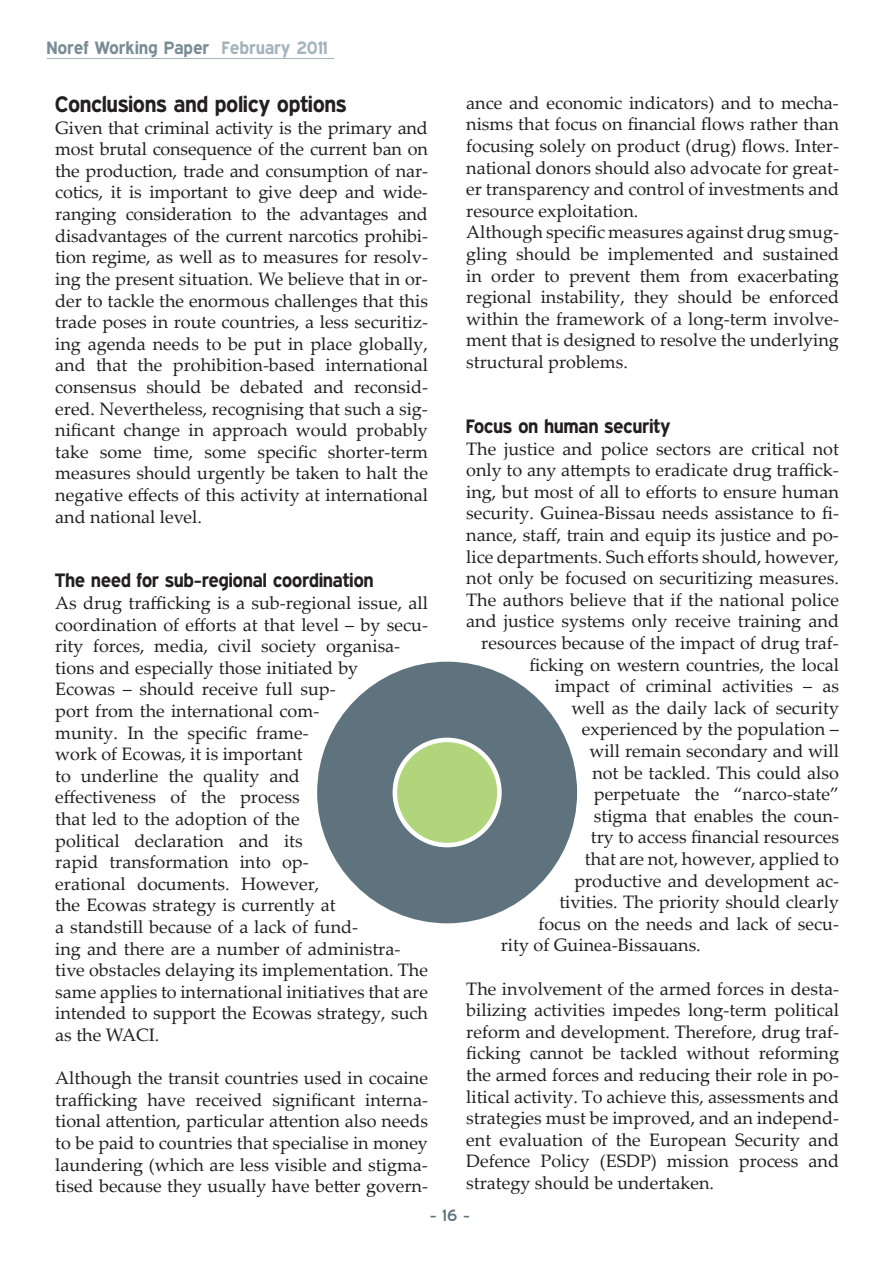
<style>
.page{position:relative;width:893px;height:1263px;background:#fff}
.page>*{position:absolute;margin:0;border:0;box-sizing:border-box;transform-origin:0 0}
.t1{font:700 22.5px "Expressway Rg";letter-spacing:.005em;color:#231f20}
.t2{font:700 19.5px "Expressway Rg";letter-spacing:.005em;color:#231f20}
.t3{font:18px/21.6px "Palatino Linotype";color:#231f20;text-align:justify}
.t4{font:700 18px "Expressway Rg";letter-spacing:.02em;color:#798c96}
.t5{font:16.5px "Expressway Sb";color:#5f737e}
.s1{color:#a4b3bc}
</style>
<div class="page">
<hr style="left:47px;top:58px;width:287px;height:1px;background:#a4b3bc">
<div style="left:310px;top:654px;width:275px;height:277px;background:#5f737e;border-radius:50%"></div>
<div style="left:302px;top:647px;width:290px;height:291px;border:15px solid #fff;border-radius:50%"></div>
<div style="left:395px;top:740px;width:104px;height:105px;background:#b1d57b;border-radius:50%"></div>
<div style="left:393px;top:738px;width:109px;height:109px;border:4px solid #fff;border-radius:50%"></div>
<p class="t4" style="left:47px;top:37px;width:282px">Noref Working Paper <span class="s1">February 2011</span></p>
<p class="t1" style="left:55px;top:91px;width:293px">Conclusions and policy options</p>
<p class="t3" style="left:55px;top:116px;width:374px">Given that criminal activity is the primary and most brutal consequence of the current ban on the production, trade and consumption of nar&shy;cotics, it is important to give deep and wide&shy;ranging consideration to the advantages and disadvantages of the current narcotics prohibi&shy;tion regime, as well as to measures for resolv&shy;ing the present situation. We believe that in or&shy;der to tackle the enormous challenges that this trade poses in route countries, a less securitiz&shy;ing agenda needs to be put in place globally, and that the prohibition-based international consensus should be debated and reconsid&shy;ered. Nevertheless, recognising that such a sig&shy;nificant change in approach would probably take some time, some specific shorter-term measures should urgently be taken to halt the negative effects of this activity at international and national level.</p>
<p class="t3" style="left:466px;top:91px;width:374px;text-align:left">ance and economic indicators) and to mecha&shy;nisms that focus on financial flows rather than focusing solely on product (drug) flows. Inter&shy;national donors should also advocate for great&shy;er transparency and control of investments and resource exploitation.<br>Although specific measures against drug smug&shy;gling should be implemented and sustained in order to prevent them from exacerbating regional instability, they should be enforced within the framework of a long-term involve&shy;ment that is designed to resolve the underlying structural problems.</p>
<p class="t2" style="left:466px;top:415px;width:206px">Focus on human security</p>
<p class="t3" style="left:466px;top:437px;width:374px">The justice and police sectors are critical not</p>
<p class="t3" style="left:466px;top:458px;width:374px">only to any attempts to eradicate drug traffick-</p>
<p class="t3" style="left:466px;top:480px;width:374px">ing, but most of all to efforts to ensure human</p>
<p class="t3" style="left:466px;top:502px;width:374px">security. Guinea-Bissau needs assistance to fi-</p>
<p class="t3" style="left:466px;top:523px;width:374px">nance, staff, train and equip its justice and po-</p>
<p class="t3" style="left:466px;top:545px;width:374px">lice departments. Such efforts should, however,</p>
<p class="t3" style="left:466px;top:566px;width:374px">not only be focused on securitizing measures.</p>
<p class="t3" style="left:466px;top:588px;width:374px">The authors believe that if the national police</p>
<p class="t3" style="left:466px;top:610px;width:374px">and justice systems only receive training and</p>
<p class="t3" style="left:481px;top:631px;width:359px">resources because of the impact of drug traf-</p>
<p class="t3" style="left:529px;top:653px;width:311px">ficking on western countries, the local</p>
<p class="t3" style="left:555px;top:674px;width:286px">impact of criminal activities – as</p>
<p class="t3" style="left:571px;top:696px;width:269px">well as the daily lack of security</p>
<p class="t3" style="left:582px;top:718px;width:259px">experienced by the population –</p>
<p class="t3" style="left:589px;top:739px;width:251px">will remain secondary and will</p>
<p class="t3" style="left:592px;top:761px;width:248px">not be tackled. This could also</p>
<p class="t3" style="left:594px;top:782px;width:247px">perpetuate the “narco-state”</p>
<p class="t3" style="left:594px;top:804px;width:247px">stigma that enables the coun-</p>
<p class="t3" style="left:591px;top:826px;width:250px">try to access financial resources</p>
<p class="t3" style="left:585px;top:847px;width:256px">that are not, however, applied to</p>
<p class="t3" style="left:574px;top:869px;width:266px">productive and development ac-</p>
<p class="t3" style="left:559px;top:890px;width:281px">tivities. The priority should clearly</p>
<p class="t3" style="left:538px;top:912px;width:302px">focus on the needs and lack of secu-</p>
<p class="t3" style="left:501px;top:934px;width:201px">rity of Guinea-Bissauans.</p>
<p class="t3" style="left:466px;top:977px;width:374px">The involvement of the armed forces in desta&shy;bilizing activities impedes long-term political reform and development. Therefore, drug traf&shy;ficking cannot be tackled without reforming the armed forces and reducing their role in po&shy;litical activity. To achieve this, assessments and strategies must be improved, and an independ&shy;ent evaluation of the European Security and Defence Policy (ESDP) mission process and strategy should be undertaken.</p>
<p class="t5" style="left:429px;top:1205px;width:42px">- 16 -</p>
<p class="t2" style="left:55px;top:569px;width:320px">The need for sub-regional coordination</p>
<p class="t3" style="left:55px;top:591px;width:374px;text-align:left">As drug trafficking is a sub-regional issue, all coordination of efforts at that level – by secu&shy;rity forces, media, civil society organisa&shy;tions and especially those initiated by<br>Ecowas – should receive full sup-<br>port from the international com-<br>munity. In the specific frame-<br>work of Ecowas, it is important<br>to underline the quality and<br>effectiveness of the process<br>that led to the adoption of the<br>political declaration and its<br>rapid transformation into op-<br>erational documents. However,<br>the Ecowas strategy is currently at<br>a standstill because of a lack of fund-<br>ing and there are a number of administra&shy;tive obstacles delaying its implementation. The same applies to international initiatives that are intended to support the Ecowas strategy, such as the WACI.</p>
<p class="t3" style="left:55px;top:1066px;width:374px">Although the transit countries used in cocaine trafficking have received significant interna&shy;tional attention, particular attention also needs to be paid to countries that specialise in money laundering (which are less visible and stigma&shy;tised because they usually have better govern-</p>
</div>
